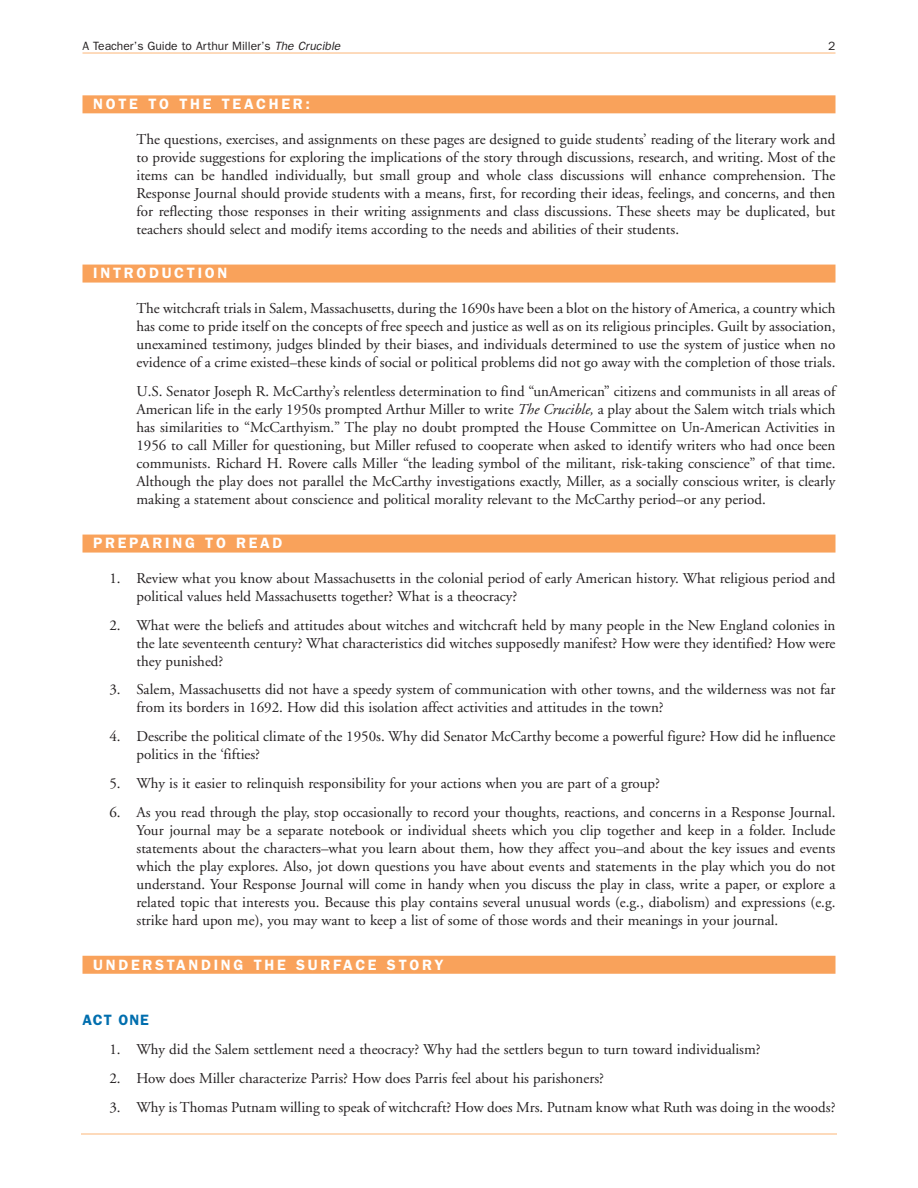
<style>
.page{position:relative;width:918px;height:1188px;background:#fff}
.page>*{position:absolute;margin:0;border:0;box-sizing:border-box;transform-origin:0 0}
.t1{font:15px/18px "Adobe Garamond";color:#231f20;text-align:justify}
.t2{font:600 15px "Franklin Gothic";letter-spacing:.18em;color:#fff}
.t3{font:600 15px "Franklin Gothic";letter-spacing:.06em;color:#006eae}
.t4{font:12px "Franklin Gothic";color:#231f20}
.s1{font-style:italic}
</style>
<div class="page">
<div style="left:82px;top:95px;width:754px;height:18px;background:#f9a25b"></div>
<div style="left:82px;top:265px;width:754px;height:18px;background:#f9a25b"></div>
<div style="left:82px;top:535px;width:754px;height:18px;background:#f9a25b"></div>
<div style="left:82px;top:956px;width:754px;height:18px;background:#f9a25b"></div>
<hr style="left:82px;top:52px;width:754px;height:2px;background:#fdcfa5">
<hr style="left:81px;top:1133px;width:756px;height:2px;background:#fdcfa5">
<p class="t4" style="left:82px;top:42px;width:259px">A Teacher’s Guide to Arthur Miller’s <span class="s1">The Crucible</span></p>
<p class="t4" style="left:828px;top:42px;width:9px">2</p>
<p class="t2" style="left:93px;top:99px;width:218px">NOTE TO THE TEACHER:</p>
<p class="t1" style="left:136px;top:131px;width:701px">The questions, exercises, and assignments on these pages are designed to guide students’ reading of the literary work and to provide suggestions for exploring the implications of the story through discussions, research, and writing. Most of the items can be handled individually, but small group and whole class discussions will enhance comprehension. The Response Journal should provide students with a means, first, for recording their ideas, feelings, and concerns, and then for reflecting those responses in their writing assignments and class discussions. These sheets may be duplicated, but teachers should select and modify items according to the needs and abilities of their students.</p>
<p class="t2" style="left:93px;top:268px;width:136px">INTRODUCTION</p>
<p class="t1" style="left:136px;top:301px;width:701px">The witchcraft trials in Salem, Massachusetts, during the 1690s have been a blot on the history of America, a country which has come to pride itself on the concepts of free speech and justice as well as on its religious principles. Guilt by association, unexamined testimony, judges blinded by their biases, and individuals determined to use the system of justice when no evidence of a crime existed–these kinds of social or political problems did not go away with the completion of those trials.</p>
<p class="t1" style="left:136px;top:383px;width:701px">U.S. Senator Joseph R. McCarthy’s relentless determination to find “unAmerican” citizens and communists in all areas of American life in the early 1950s prompted Arthur Miller to write <span class="s1">The Crucible,</span> a play about the Salem witch trials which has similarities to “McCarthyism.” The play no doubt prompted the House Committee on Un-American Activities in 1956 to call Miller for questioning, but Miller refused to cooperate when asked to identify writers who had once been communists. Richard H. Rovere calls Miller “the leading symbol of the militant, risk-taking conscience” of that time.<br>Although the play does not parallel the McCarthy investigations exactly, Miller, as a socially conscious writer, is clearly making a statement about conscience and political morality relevant to the McCarthy period–or any period.</p>
<p class="t2" style="left:93px;top:538px;width:191px">PREPARING TO READ</p>
<p class="t1" style="left:136px;top:571px;width:701px;text-indent:-27px">1. Review what you know about Massachusetts in the colonial period of early American history. What religious period and political values held Massachusetts together? What is a theocracy?</p>
<p class="t1" style="left:136px;top:617px;width:701px;text-indent:-27px">2. What were the beliefs and attitudes about witches and witchcraft held by many people in the New England colonies in the late seventeenth century? What characteristics did witches supposedly manifest? How were they identified? How were they punished?</p>
<p class="t1" style="left:136px;top:682px;width:700px;text-indent:-27px">3. Salem, Massachusetts did not have a speedy system of communication with other towns, and the wilderness was not far from its borders in 1692. How did this isolation affect activities and attitudes in the town?</p>
<p class="t1" style="left:136px;top:729px;width:701px;text-indent:-27px">4. Describe the political climate of the 1950s. Why did Senator McCarthy become a powerful figure? How did he influence politics in the ‘fifties?</p>
<p class="t1" style="left:110px;top:776px;width:552px">5. Why is it easier to relinquish responsibility for your actions when you are part of a group?</p>
<p class="t1" style="left:136px;top:805px;width:701px;text-indent:-27px">6. As you read through the play, stop occasionally to record your thoughts, reactions, and concerns in a Response Journal.<br>Your journal may be a separate notebook or individual sheets which you clip together and keep in a folder. Include statements about the characters–what you learn about them, how they affect you–and about the key issues and events which the play explores. Also, jot down questions you have about events and statements in the play which you do not understand. Your Response Journal will come in handy when you discuss the play in class, write a paper, or explore a related topic that interests you. Because this play contains several unusual words (e.g., diabolism) and expressions (e.g. strike hard upon me), you may want to keep a list of some of those words and their meanings in your journal.</p>
<p class="t2" style="left:93px;top:959px;width:352px">UNDERSTANDING THE SURFACE STORY</p>
<p class="t3" style="left:82px;top:1015px;width:68px">ACT ONE</p>
<p class="t1" style="left:110px;top:1042px;width:653px">1. Why did the Salem settlement need a theocracy? Why had the settlers begun to turn toward individualism?</p>
<p class="t1" style="left:110px;top:1071px;width:496px">2. How does Miller characterize Parris? How does Parris feel about his parishoners?</p>
<p class="t1" style="left:110px;top:1100px;width:728px">3. Why is Thomas Putnam willing to speak of witchcraft? How does Mrs. Putnam know what Ruth was doing in the woods?</p>
</div>
